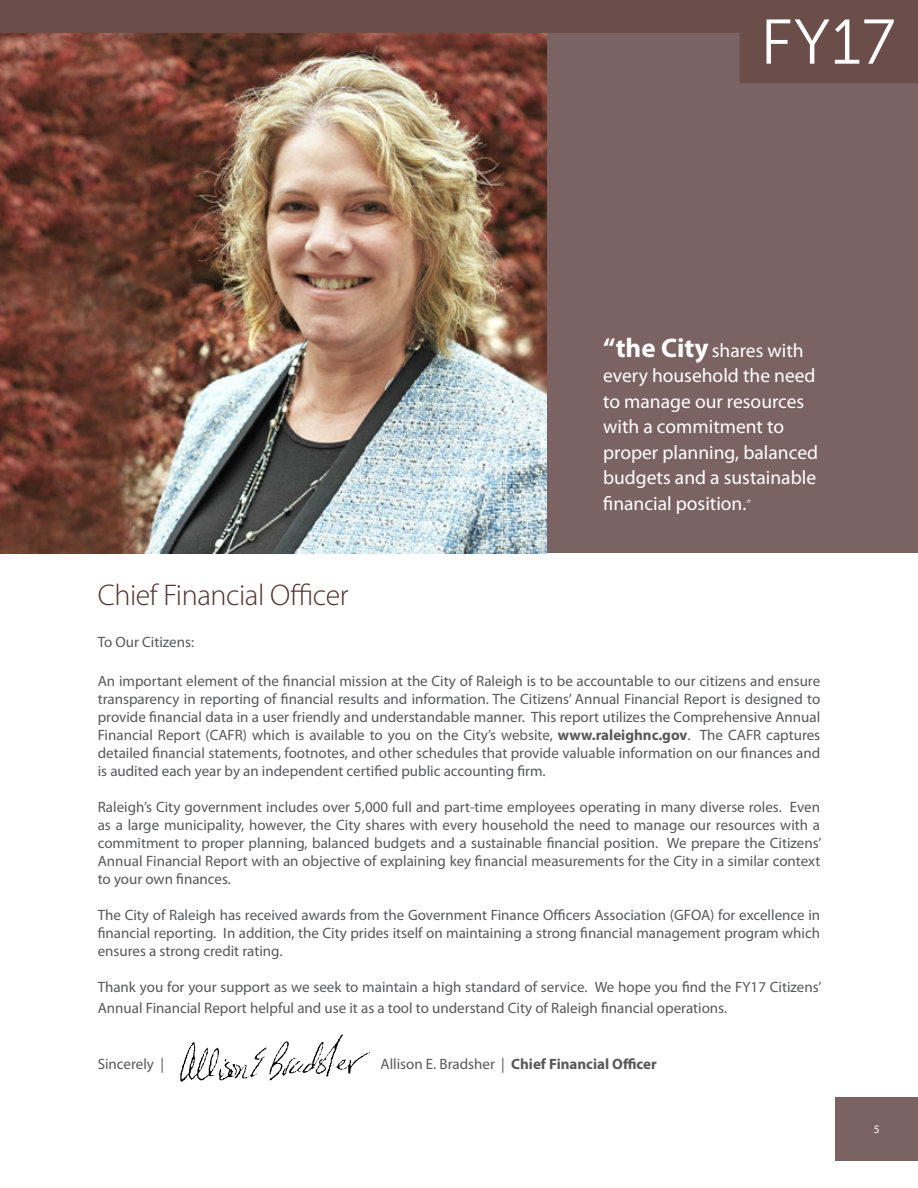
<style>
.page{position:relative;width:918px;height:1188px;background:#fff}
.page>*{position:absolute;margin:0;border:0;box-sizing:border-box;transform-origin:0 0}
.t1{font:300 30px "Myriad Pro";letter-spacing:-.015em;color:#533330}
.t2{font:19.5px/25.5px "Myriad Pro";color:#fff}
.t3{font:15px/18px "Myriad Pro";color:#57585a;text-align:justify}
.t4{font:700 15px "Myriad Pro";color:#57585a}
.t5{font:11.55px "Myriad Pro";color:#fff}
.s1{font-weight:700;font-size:27px}
.s2{font-weight:300;font-size:15px}
.s3{font-weight:700}
.s4{font-weight:400}
</style>
<div class="page">
<div style="left:835px;top:1097px;width:83px;height:64px;background:#7c6363"></div>
<div style="left:0;top:0;width:918px;height:554px;background:#7c6363"></div>
<img style="left:180px;top:1034px;width:190px;height:48px">
<img style="left:0;top:83px;width:546px;height:471px">
<svg style="left:0;top:0;width:918px;height:83px;background:#76514a"></svg>
<svg style="left:767px;top:19px;width:127px;height:45px;background:#8b7471"></svg>
<p class="t2" style="left:603px;top:338px;width:216px"><span class="s1">“the City</span> shares with every household the need to manage our resources with a commitment to proper planning, balanced budgets and a sustainable financial position.<span class="s2">”</span></p>
<p class="t1" style="left:98px;top:579px;width:253px">Chief Financial Officer</p>
<p class="t3" style="left:98px;top:634px;width:98px">To Our Citizens:</p>
<p class="t3" style="left:98px;top:673px;width:724px">An important element of the financial mission at the City of Raleigh is to be accountable to our citizens and ensure transparency in reporting of financial results and information. The Citizens’ Annual Financial Report is designed to provide financial data in a user friendly and understandable manner. This report utilizes the Comprehensive Annual Financial Report (CAFR) which is available to you on the City’s website, <span class="s3">www.raleighnc.gov</span>. The CAFR captures detailed financial statements, footnotes, and other schedules that provide valuable information on our finances and is audited each year by an independent certified public accounting firm.</p>
<p class="t3" style="left:98px;top:799px;width:725px">Raleigh’s City government includes over 5,000 full and part-time employees operating in many diverse roles. Even as a large municipality, however, the City shares with every household the need to manage our resources with a commitment to proper planning, balanced budgets and a sustainable financial position. We prepare the Citizens’ Annual Financial Report with an objective of explaining key financial measurements for the City in a similar context to your own finances.</p>
<p class="t3" style="left:98px;top:907px;width:724px">The City of Raleigh has received awards from the Government Finance Officers Association (GFOA) for excellence in financial reporting. In addition, the City prides itself on maintaining a strong financial management program which ensures a strong credit rating.</p>
<p class="t3" style="left:98px;top:977px;width:725px;line-height:21px">Thank you for your support as we seek to maintain a high standard of service. We hope you find the FY17 Citizens’<br>Annual Financial Report helpful and use it as a tool to understand City of Raleigh financial operations.</p>
<p class="t3" style="left:98px;top:1055px;width:68px">Sincerely |</p>
<p class="t4" style="left:381px;top:1055px;width:278px"><span class="s4">Allison E. Bradsher |</span> Chief Financial Officer</p>
<p class="t5" style="left:874px;top:1123px;width:7px">5</p>
</div>
